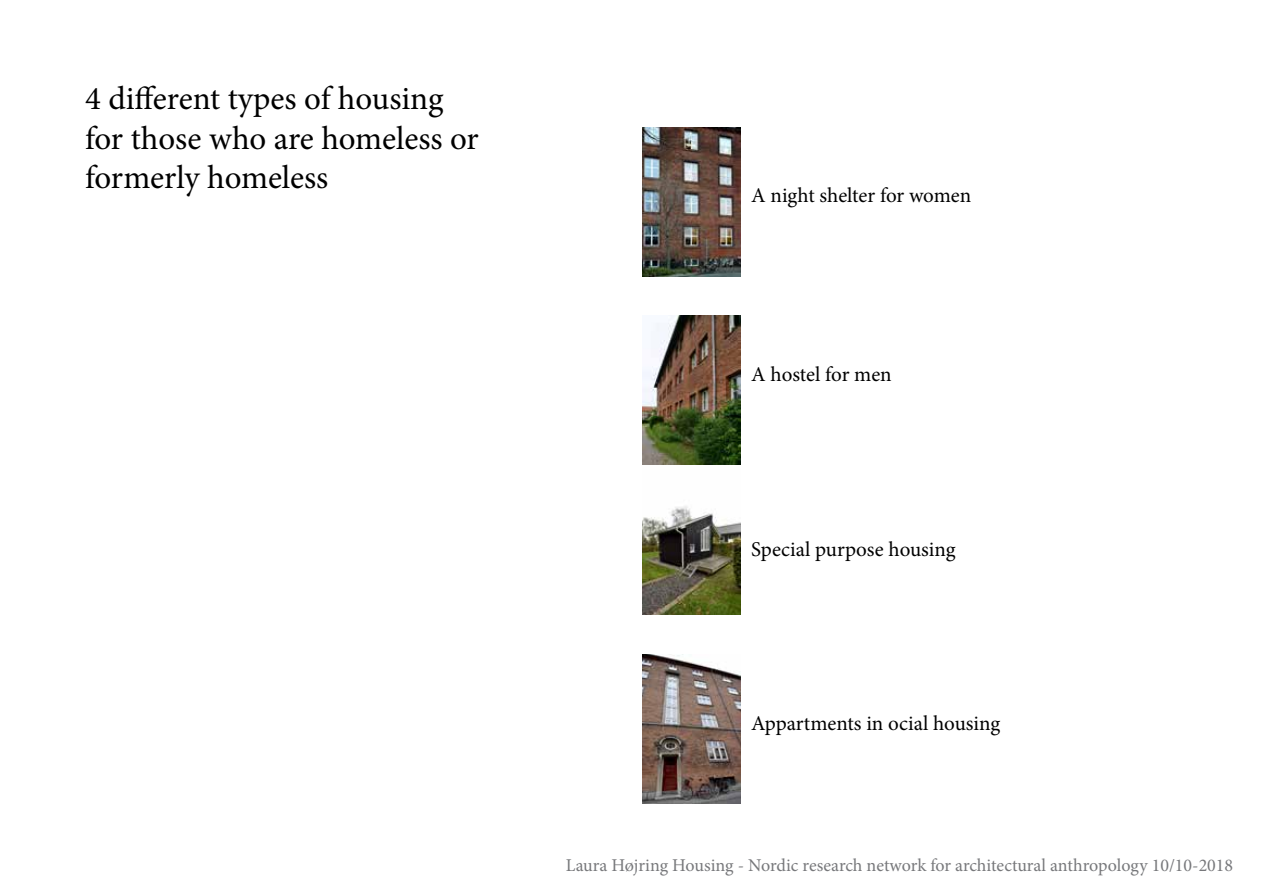
<style>
.page{position:relative;width:1263px;height:893px;background:#fff}
.page>*{position:absolute;margin:0;border:0;box-sizing:border-box;transform-origin:0 0}
.t1{font:33px/39.6px "Minion Pro";letter-spacing:-.005em;color:#000}
.t2{font:21px "Minion Pro";letter-spacing:-.005em;color:#000}
.t3{font:18px "Minion Pro";color:#77787b}
</style>
<div class="page">
<img style="left:642px;top:127px;width:98px;height:149px">
<img style="left:642px;top:316px;width:98px;height:299px">
<img style="left:642px;top:654px;width:98px;height:149px">
<h1 class="t1" style="left:85px;top:79px;width:395px">4 different types of housing for those who are homeless or formerly homeless</h1>
<p class="t2" style="left:751px;top:181px;width:222px">A night shelter for women</p>
<p class="t2" style="left:751px;top:360px;width:142px">A hostel for men</p>
<p class="t2" style="left:751px;top:535px;width:206px">Special purpose housing</p>
<p class="t2" style="left:751px;top:709px;width:251px">Appartments in ocial housing</p>
<p class="t3" style="left:566px;top:853px;width:669px">Laura Højring Housing - Nordic research network for architectural anthropology 10/10-2018</p>
</div>
